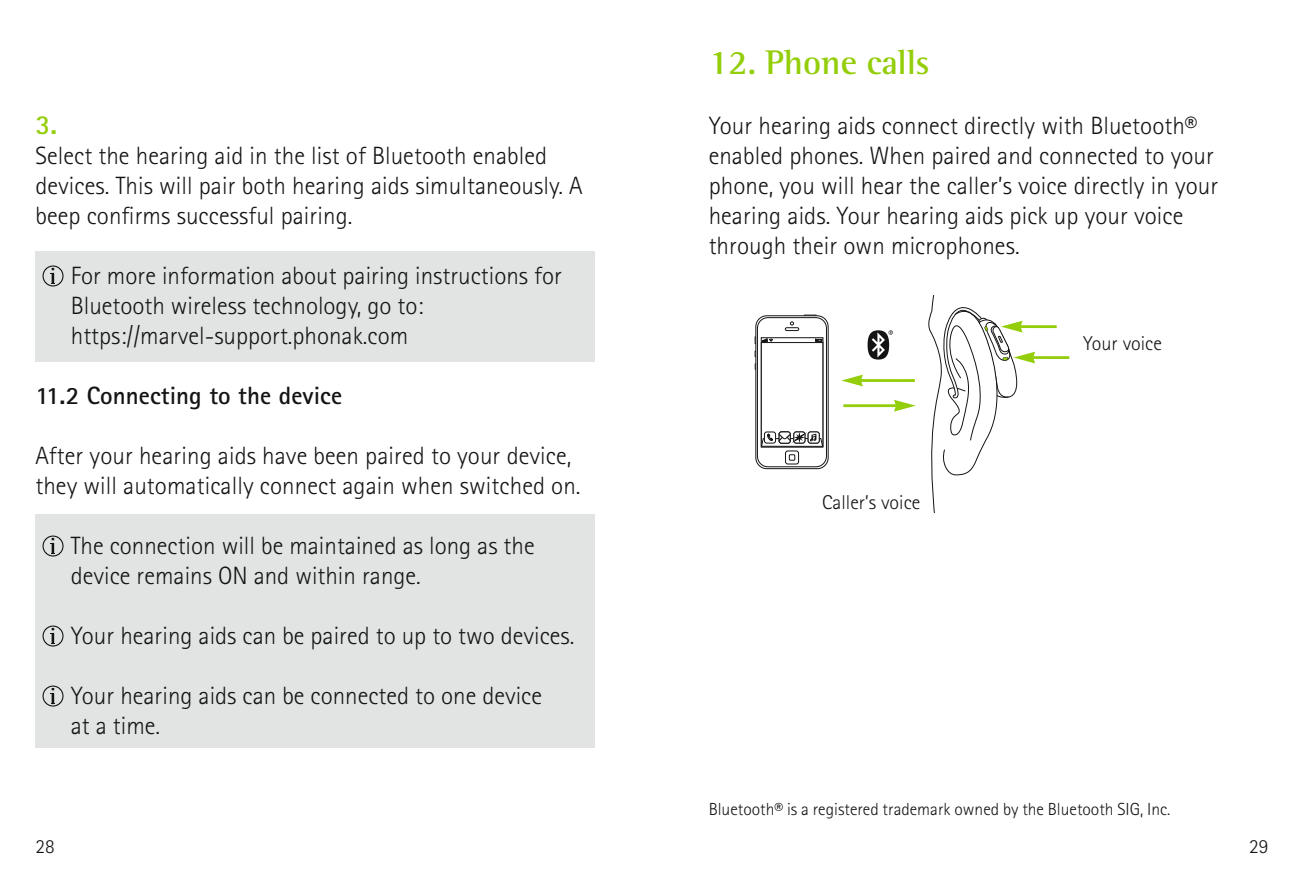
<style>
.page{position:relative;width:1304px;height:886px;background:#fff}
.page>*{position:absolute;margin:0;border:0;box-sizing:border-box;transform-origin:0 0}
.t1{font:700 35px "Rotis Semi Serif Pro";color:#94ce0a}
.t2{font:700 27.5px "Rotis Sans Serif Pro";color:#94ce0a}
.t3{font:300 25px/30px "Rotis Sans Serif Pro";letter-spacing:.005em;color:#141414}
.t4{font:700 25px "Rotis Sans Serif Pro";letter-spacing:.005em;color:#141414}
.t5{font:300 20px "Rotis Sans Serif Pro";color:#141414}
.t6{font:300 17.5px "Rotis Sans Serif Pro";color:#141414}
</style>
<div class="page">
<div style="left:35px;top:251px;width:560px;height:111px;background:#e2e3e3"></div>
<svg style="left:43px;top:265px;width:21px;height:21px"></svg>
<div style="left:35px;top:514px;width:560px;height:234px;background:#e2e3e3"></div>
<svg style="left:43px;top:535px;width:21px;height:21px"></svg>
<svg style="left:43px;top:625px;width:21px;height:21px"></svg>
<svg style="left:43px;top:685px;width:21px;height:21px"></svg>
<hr style="left:1022px;top:356px;width:47px;height:3px;background:#94ce0a">
<hr style="left:1009px;top:325px;width:48px;height:3px;background:#94ce0a">
<svg style="left:755px;top:296px;width:280px;height:216px"></svg>
<p class="t2" style="left:35px;top:107px;width:23px">3.</p>
<p class="t3" style="left:35px;top:141px;width:549px">Select the hearing aid in the list of Bluetooth enabled devices. This will pair both hearing aids simultaneously. A beep confirms successful pairing.</p>
<p class="t3" style="left:71px;top:261px;width:493px">For more information about pairing instructions for<br>Bluetooth wireless technology, go to: https://marvel-support.phonak.com</p>
<p class="t4" style="left:35px;top:380px;width:308px">11.2 Connecting to the device</p>
<p class="t3" style="left:35px;top:441px;width:547px">After your hearing aids have been paired to your device, they will automatically connect again when switched on.</p>
<p class="t3" style="left:71px;top:531px;width:465px">The connection will be maintained as long as the device remains ON and within range.</p>
<p class="t3" style="left:71px;top:621px;width:505px">Your hearing aids can be paired to up to two devices.</p>
<p class="t3" style="left:71px;top:681px;width:473px">Your hearing aids can be connected to one device at a time.</p>
<h1 class="t1" style="left:709px;top:41px;width:222px">12. Phone calls</h1>
<p class="t3" style="left:709px;top:111px;width:511px">Your hearing aids connect directly with Bluetooth® enabled phones. When paired and connected to your phone, you will hear the caller’s voice directly in your hearing aids. Your hearing aids pick up your voice through their own microphones.</p>
<p class="t5" style="left:822px;top:491px;width:100px">Caller’s voice</p>
<p class="t5" style="left:1083px;top:332px;width:80px">Your voice</p>
<p class="t6" style="left:709px;top:799px;width:463px">Bluetooth® is a registered trademark owned by the Bluetooth SIG, Inc.</p>
<p class="t5" style="left:35px;top:834px;width:21px">28</p>
<p class="t5" style="left:1249px;top:834px;width:21px">29</p>
</div>
